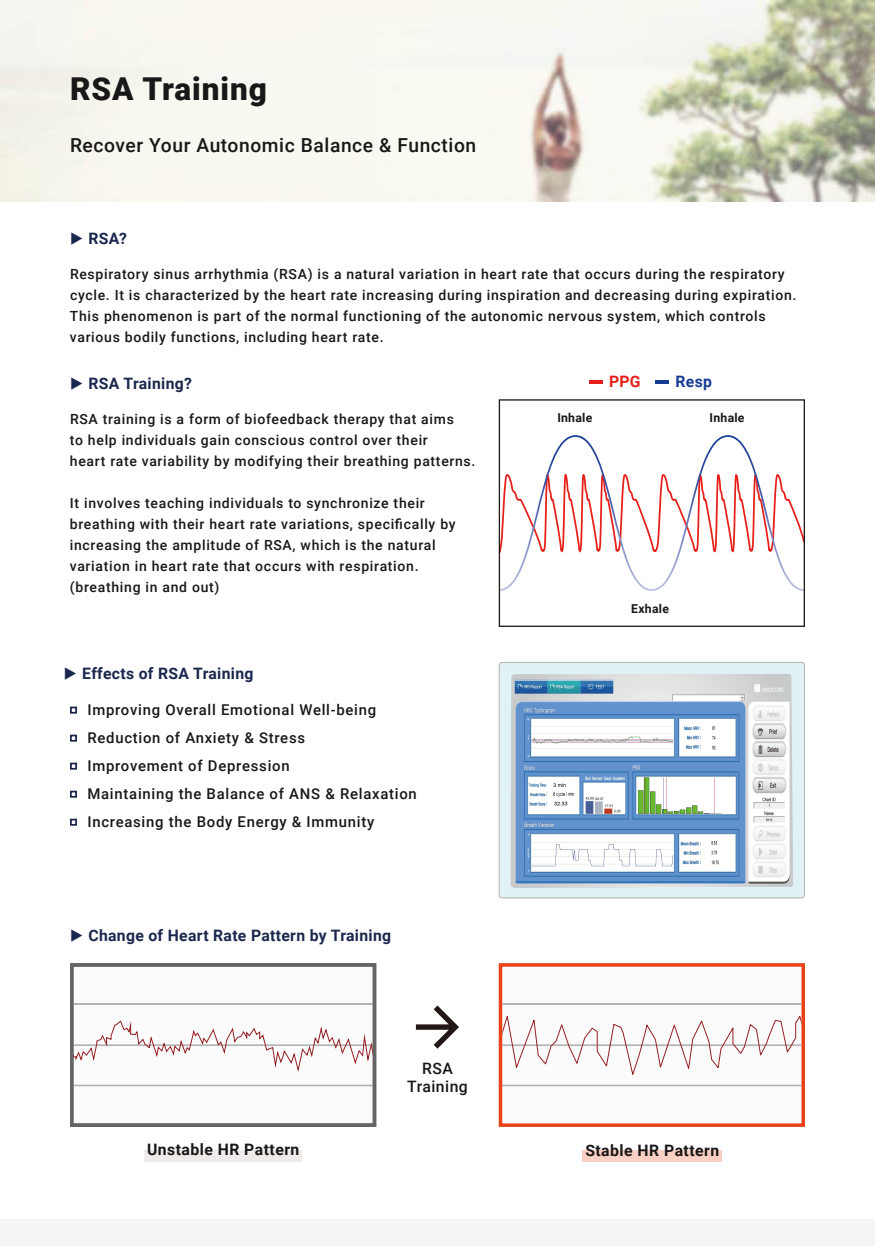
<style>
.page{position:relative;width:875px;height:1246px;background:#fff}
.page>*{position:absolute;margin:0;border:0;box-sizing:border-box;transform-origin:0 0}
.t1{font:900 31.5px "Roboto";letter-spacing:.03em;color:#191717}
.t2{font:500 19.25px "Roboto";letter-spacing:.03em;color:#191717}
.t3{font:700 15.75px "Roboto";letter-spacing:.02em;color:#1b284e}
.t4{font:700 15.75px "Roboto";letter-spacing:.03em;color:#191717}
.t5{font:500 15.75px/17.5px "Roboto";letter-spacing:.03em;color:#191717;text-align:center}
.t6{font:700 15.75px "Roboto";color:#173c96}
.t7{font:700 15.75px "Roboto";color:#e71f19}
.t8{font:500 14.88px/28px "Roboto";letter-spacing:.05em;color:#191717}
.t9{font:500 14px/21px "Roboto";letter-spacing:.05em;color:#191717}
.t10{font:700 12.25px "Roboto";letter-spacing:.02em;color:#191717}
</style>
<div class="page">
<svg style="left:0;top:0;width:875px;height:201px;fill:#f7f7f0"></svg>
<div style="left:582px;top:1150px;width:140px;height:11px;background:#f9d0c3"></div>
<div style="left:144px;top:1150px;width:158px;height:11px;background:#efebe9"></div>
<div style="left:499px;top:962px;width:306px;height:164px;background:#fbfbfb;border:4px solid #e94218"></div>
<div style="left:502px;top:1003px;width:299px;height:1px;border:1px solid #b1b1b0"></div>
<div style="left:502px;top:1084px;width:299px;height:1px;border:1px solid #b1b1b0"></div>
<svg style="left:502px;top:1014px;width:300px;height:61px"></svg>
<svg style="left:416px;top:1005px;width:43px;height:43px"></svg>
<div style="left:0;top:1219px;width:875px;height:26px;background:#f5f5f5"></div>
<svg style="left:498px;top:662px;width:307px;height:236px"></svg>
<svg style="left:511px;top:673px;width:282px;height:214px"></svg>
<svg style="left:70px;top:818px;width:7px;height:7px"></svg>
<svg style="left:70px;top:790px;width:7px;height:7px"></svg>
<svg style="left:70px;top:762px;width:7px;height:7px"></svg>
<svg style="left:70px;top:734px;width:7px;height:7px"></svg>
<svg style="left:70px;top:706px;width:7px;height:7px"></svg>
<hr style="left:589px;top:380px;width:14px;height:3px;background:#e71f19">
<hr style="left:655px;top:380px;width:14px;height:3px;background:#173c96">
<svg style="left:501px;top:435px;width:302px;height:156px"></svg>
<div style="left:499px;top:399px;width:306px;height:227px;border:1px solid #221815"></div>
<div style="left:70px;top:962px;width:306px;height:164px;background:#fbfbfb"></div>
<div style="left:74px;top:1003px;width:299px;height:1px;border:1px solid #b1b1b0"></div>
<div style="left:74px;top:1084px;width:299px;height:1px;border:1px solid #b1b1b0"></div>
<svg style="left:75px;top:1020px;width:296px;height:52px"></svg>
<div style="left:70px;top:962px;width:306px;height:164px;border:4px solid #656565"></div>
<h1 class="t1" style="left:70px;top:66px;width:199px">RSA Training</h1>
<h2 class="t2" style="left:70px;top:132px;width:408px">Recover Your Autonomic Balance &amp; Function</h2>
<p class="t3" style="left:70px;top:227px;width:58px">▶ RSA?</p>
<p class="t9" style="left:70px;top:263px;width:728px">Respiratory sinus arrhythmia (RSA) is a natural variation in heart rate that occurs during the respiratory cycle. It is characterized by the heart rate increasing during inspiration and decreasing during expiration.<br>This phenomenon is part of the normal functioning of the autonomic nervous system, which controls various bodily functions, including heart rate.</p>
<p class="t3" style="left:70px;top:372px;width:124px">▶ RSA Training?</p>
<p class="t9" style="left:70px;top:408px;width:407px">RSA training is a form of biofeedback therapy that aims<br>to help individuals gain conscious control over their<br>heart rate variability by modifying their breathing patterns.</p>
<p class="t9" style="left:70px;top:492px;width:387px">It involves teaching individuals to synchronize their breathing with their heart rate variations, specifically by increasing the amplitude of RSA, which is the natural variation in heart rate that occurs with respiration. (breathing in and out)</p>
<p class="t3" style="left:64px;top:661px;width:191px">▶ Effects of RSA Training</p>
<p class="t8" style="left:87px;top:694px;width:331px">Improving Overall Emotional Well-being Reduction of Anxiety &amp; Stress<br>Improvement of Depression<br>Maintaining the Balance of ANS &amp; Relaxation Increasing the Body Energy &amp; Immunity</p>
<p class="t3" style="left:70px;top:924px;width:323px">▶ Change of Heart Rate Pattern by Training</p>
<p class="t5" style="left:407px;top:1059px;width:62px">RSA<br>Training</p>
<p class="t7" style="left:609px;top:370px;width:33px">PPG</p>
<p class="t6" style="left:675px;top:370px;width:38px">Resp</p>
<p class="t10" style="left:557px;top:409px;width:36px">Inhale</p>
<p class="t10" style="left:710px;top:409px;width:36px">Inhale</p>
<p class="t10" style="left:631px;top:600px;width:39px">Exhale</p>
<p class="t4" style="left:147px;top:1137px;width:154px">Unstable HR Pattern</p>
<p class="t4" style="left:585px;top:1138px;width:135px">Stable HR Pattern</p>
</div>
